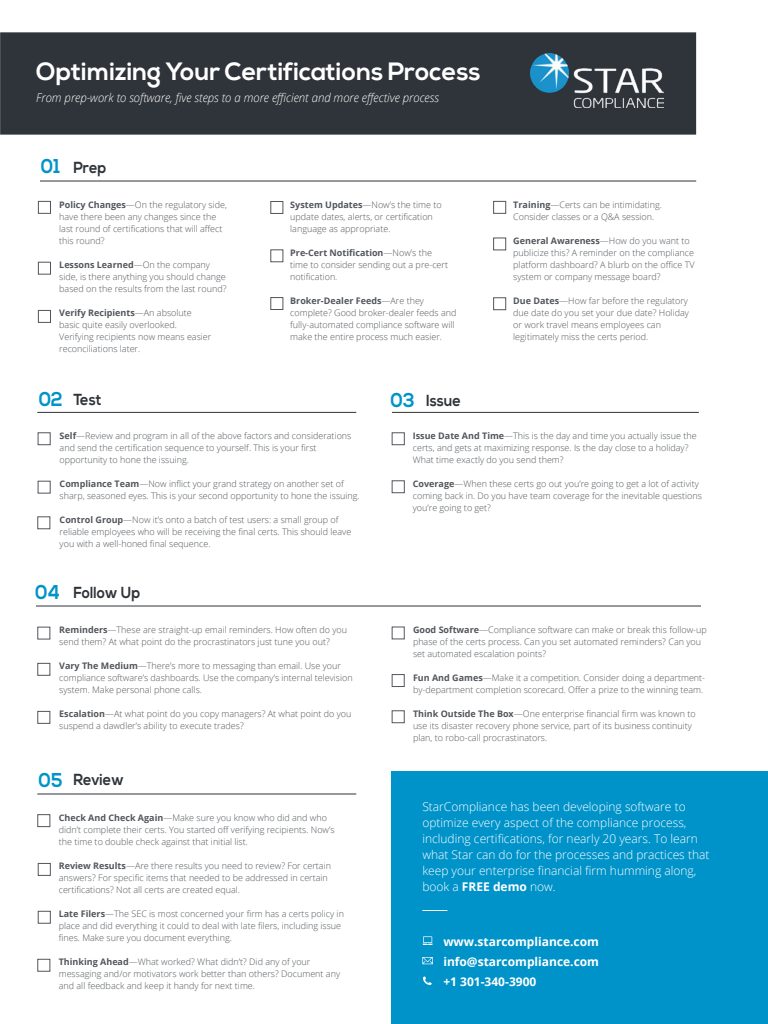
<style>
.page{position:relative;width:768px;height:1024px;background:#fff}
.page>*{position:absolute;margin:0;border:0;box-sizing:border-box;transform-origin:0 0}
.t1{font:700 25px "Nexa";color:#fff}
.t2{font:700 20px "Nexa";color:#0093c9;scale:.9 1}
.t3{font:700 16px "Nexa";color:#2f343a;scale:.9 1}
.t4{font:300 12px/16px "Open Sans";color:#fff}
.t5{font:italic 300 12px "Open Sans";color:#fff;scale:.95 1}
.t6{font:700 12px/20px "Open Sans";color:#fff;text-align:justify}
.t7{font:300 9px/12px "Open Sans";color:#52555b}
.s1{font-weight:700}
</style>
<div class="page">
<div style="left:0;top:32px;width:696px;height:103px;background:#2f343a"></div>
<hr style="left:40px;top:181px;width:656px;height:1px;background:#2f343a">
<hr style="left:37px;top:412px;width:319px;height:1px;background:#2f343a">
<hr style="left:36px;top:606px;width:665px;height:1px;background:#2f343a">
<img style="left:530px;top:54px;width:134px;height:54px">
<div style="left:38px;top:201px;width:13px;height:13px;background:#fff;border:1px solid #52555b"></div>
<div style="left:38px;top:262px;width:13px;height:13px;background:#fff;border:1px solid #52555b"></div>
<div style="left:38px;top:310px;width:13px;height:13px;background:#fff;border:1px solid #52555b"></div>
<div style="left:270px;top:201px;width:13px;height:13px;background:#fff;border:1px solid #52555b"></div>
<div style="left:493px;top:201px;width:13px;height:13px;background:#fff;border:1px solid #52555b"></div>
<div style="left:493px;top:237px;width:13px;height:13px;background:#fff;border:1px solid #52555b"></div>
<div style="left:493px;top:297px;width:13px;height:13px;background:#fff;border:1px solid #52555b"></div>
<div style="left:270px;top:297px;width:13px;height:13px;background:#fff;border:1px solid #52555b"></div>
<div style="left:37px;top:516px;width:13px;height:13px;background:#fff;border:1px solid #52555b"></div>
<div style="left:38px;top:432px;width:13px;height:13px;background:#fff;border:1px solid #52555b"></div>
<div style="left:38px;top:481px;width:13px;height:13px;background:#fff;border:1px solid #52555b"></div>
<div style="left:392px;top:480px;width:13px;height:13px;background:#fff;border:1px solid #52555b"></div>
<div style="left:392px;top:432px;width:13px;height:13px;background:#fff;border:1px solid #52555b"></div>
<hr style="left:392px;top:412px;width:307px;height:1px;background:#2f343a">
<div style="left:37px;top:627px;width:13px;height:13px;background:#fff;border:1px solid #52555b"></div>
<div style="left:37px;top:663px;width:13px;height:13px;background:#fff;border:1px solid #52555b"></div>
<div style="left:37px;top:711px;width:13px;height:13px;background:#fff;border:1px solid #52555b"></div>
<div style="left:392px;top:626px;width:13px;height:13px;background:#fff;border:1px solid #52555b"></div>
<div style="left:392px;top:674px;width:13px;height:13px;background:#fff;border:1px solid #52555b"></div>
<div style="left:392px;top:710px;width:13px;height:13px;background:#fff;border:1px solid #52555b"></div>
<div style="left:37px;top:814px;width:13px;height:13px;background:#fff;border:1px solid #52555b"></div>
<div style="left:38px;top:863px;width:13px;height:13px;background:#fff;border:1px solid #52555b"></div>
<div style="left:38px;top:911px;width:13px;height:13px;background:#fff;border:1px solid #52555b"></div>
<div style="left:37px;top:959px;width:13px;height:13px;background:#fff;border:1px solid #52555b"></div>
<hr style="left:37px;top:793px;width:319px;height:1px;background:#2f343a">
<div style="left:392px;top:771px;width:376px;height:253px;background:#0093c9"></div>
<svg style="left:422px;top:910px;width:25px;height:1px"></svg>
<svg style="left:422px;top:936px;width:11px;height:9px"></svg>
<svg style="left:423px;top:976px;width:9px;height:9px"></svg>
<svg style="left:422px;top:957px;width:11px;height:7px"></svg>
<div style="left:270px;top:249px;width:13px;height:13px;background:#fff;border:1px solid #52555b"></div>
<h1 class="t1" style="left:36px;top:57px;width:446px">Optimizing Your Certifications Process</h1>
<h3 class="t5" style="left:36px;top:89px;width:426px">From prep-work to software, five steps to a more efficient and more effective process</h3>
<h2 class="t2" style="left:41px;top:155px;width:23px">01</h2>
<h3 class="t3" style="left:73px;top:158px;width:38px">Prep</h3>
<p class="t7" style="left:59px;top:198px;width:169px"><span class="s1">Policy Changes</span>—On the regulatory side, have there been any changes since the last round of certifications that will affect this round?</p>
<p class="t7" style="left:59px;top:258px;width:169px"><span class="s1">Lessons Learned</span>—On the company side, is there anything you should change based on the results from the last round?</p>
<p class="t7" style="left:59px;top:306px;width:154px"><span class="s1">Verify Recipients</span>—An absolute basic quite easily overlooked.<br>Verifying recipients now means easier reconciliations later.</p>
<p class="t7" style="left:290px;top:198px;width:153px"><span class="s1">System Updates</span>—Now’s the time to update dates, alerts, or certification language as appropriate.</p>
<p class="t7" style="left:290px;top:246px;width:159px"><span class="s1">Pre-Cert Notification</span>—Now’s the time to consider sending out a pre-cert notification.</p>
<p class="t7" style="left:290px;top:294px;width:168px"><span class="s1">Broker-Dealer Feeds</span>—Are they complete? Good broker-dealer feeds and fully-automated compliance software will make the entire process much easier.</p>
<h2 class="t2" style="left:39px;top:387px;width:28px">02</h2>
<h2 class="t2" style="left:390px;top:388px;width:29px">03</h2>
<h3 class="t3" style="left:73px;top:390px;width:33px">Test</h3>
<h3 class="t3" style="left:426px;top:391px;width:40px">Issue</h3>
<p class="t7" style="left:513px;top:198px;width:150px"><span class="s1">Training</span>—Certs can be intimidating.<br>Consider classes or a Q&amp;A session.</p>
<p class="t7" style="left:513px;top:234px;width:183px"><span class="s1">General Awareness</span>—How do you want to publicize this? A reminder on the compliance platform dashboard? A blurb on the office TV system or company message board?</p>
<p class="t7" style="left:513px;top:294px;width:177px"><span class="s1">Due Dates</span>—How far before the regulatory due date do you set your due date? Holiday or work travel means employees can legitimately miss the certs period.</p>
<p class="t7" style="left:60px;top:430px;width:293px"><span class="s1">Self</span>—Review and program in all of the above factors and considerations and send the certification sequence to yourself. This is your first opportunity to hone the issuing.</p>
<p class="t7" style="left:60px;top:478px;width:302px"><span class="s1">Compliance Team</span>—Now inflict your grand strategy on another set of sharp, seasoned eyes. This is your second opportunity to hone the issuing.</p>
<p class="t7" style="left:60px;top:514px;width:293px"><span class="s1">Control Group</span>—Now it’s onto a batch of test users: a small group of reliable employees who will be receiving the final certs. This should leave you with a well-honed final sequence.</p>
<h2 class="t2" style="left:35px;top:580px;width:29px">04</h2>
<h3 class="t3" style="left:73px;top:583px;width:76px">Follow Up</h3>
<p class="t7" style="left:59px;top:624px;width:289px"><span class="s1">Reminders</span>—These are straight-up email reminders. How often do you send them? At what point do the procrastinators just tune you out?</p>
<p class="t7" style="left:59px;top:660px;width:295px"><span class="s1">Vary The Medium</span>—There’s more to messaging than email. Use your compliance software’s dashboards. Use the company’s internal television system. Make personal phone calls.</p>
<p class="t7" style="left:59px;top:708px;width:294px"><span class="s1">Escalation</span>—At what point do you copy managers? At what point do you suspend a dawdler’s ability to execute trades?</p>
<h2 class="t2" style="left:39px;top:768px;width:28px">05</h2>
<h3 class="t3" style="left:73px;top:770px;width:58px">Review</h3>
<p class="t7" style="left:59px;top:812px;width:277px"><span class="s1">Check And Check Again</span>—Make sure you know who did and who didn’t complete their certs. You started off verifying recipients. Now’s the time to double check against that initial list.</p>
<p class="t7" style="left:59px;top:860px;width:274px"><span class="s1">Review Results</span>—Are there results you need to review? For certain answers? For specific items that needed to be addressed in certain certifications? Not all certs are created equal.</p>
<p class="t7" style="left:59px;top:908px;width:287px"><span class="s1">Late Filers</span>—The SEC is most concerned your firm has a certs policy in place and did everything it could to deal with late filers, including issue fines. Make sure you document everything.</p>
<p class="t7" style="left:59px;top:956px;width:283px"><span class="s1">Thinking Ahead</span>—What worked? What didn’t? Did any of your messaging and/or motivators work better than others? Document any and all feedback and keep it handy for next time.</p>
<p class="t7" style="left:413px;top:430px;width:285px"><span class="s1">Issue Date And Time</span>—This is the day and time you actually issue the certs, and gets at maximizing response. Is the day close to a holiday?<br>What time exactly do you send them?</p>
<p class="t7" style="left:413px;top:478px;width:291px"><span class="s1">Coverage</span>—When these certs go out you’re going to get a lot of activity coming back in. Do you have team coverage for the inevitable questions you’re going to get?</p>
<p class="t7" style="left:413px;top:623px;width:295px"><span class="s1">Good Software</span>—Compliance software can make or break this follow-up phase of the certs process. Can you set automated reminders? Can you set automated escalation points?</p>
<p class="t7" style="left:413px;top:671px;width:294px"><span class="s1">Fun And Games</span>—Make it a competition. Consider doing a department&shy;by-department completion scorecard. Offer a prize to the winning team.</p>
<p class="t7" style="left:413px;top:707px;width:284px"><span class="s1">Think Outside The Box</span>—One enterprise financial firm was known to use its disaster recovery phone service, part of its business continuity plan, to robo-call procrastinators.</p>
<p class="t4" style="left:422px;top:798px;width:289px">StarCompliance has been developing software to optimize every aspect of the compliance process, including certifications, for nearly 20 years. To learn what Star can do for the processes and practices that keep your enterprise financial firm humming along, book a <span class="s1">FREE demo</span> now.</p>
<h3 class="t6" style="left:443px;top:931px;width:157px">www.starcompliance.com info@starcompliance.com +1 301-340-3900</h3>
</div>
